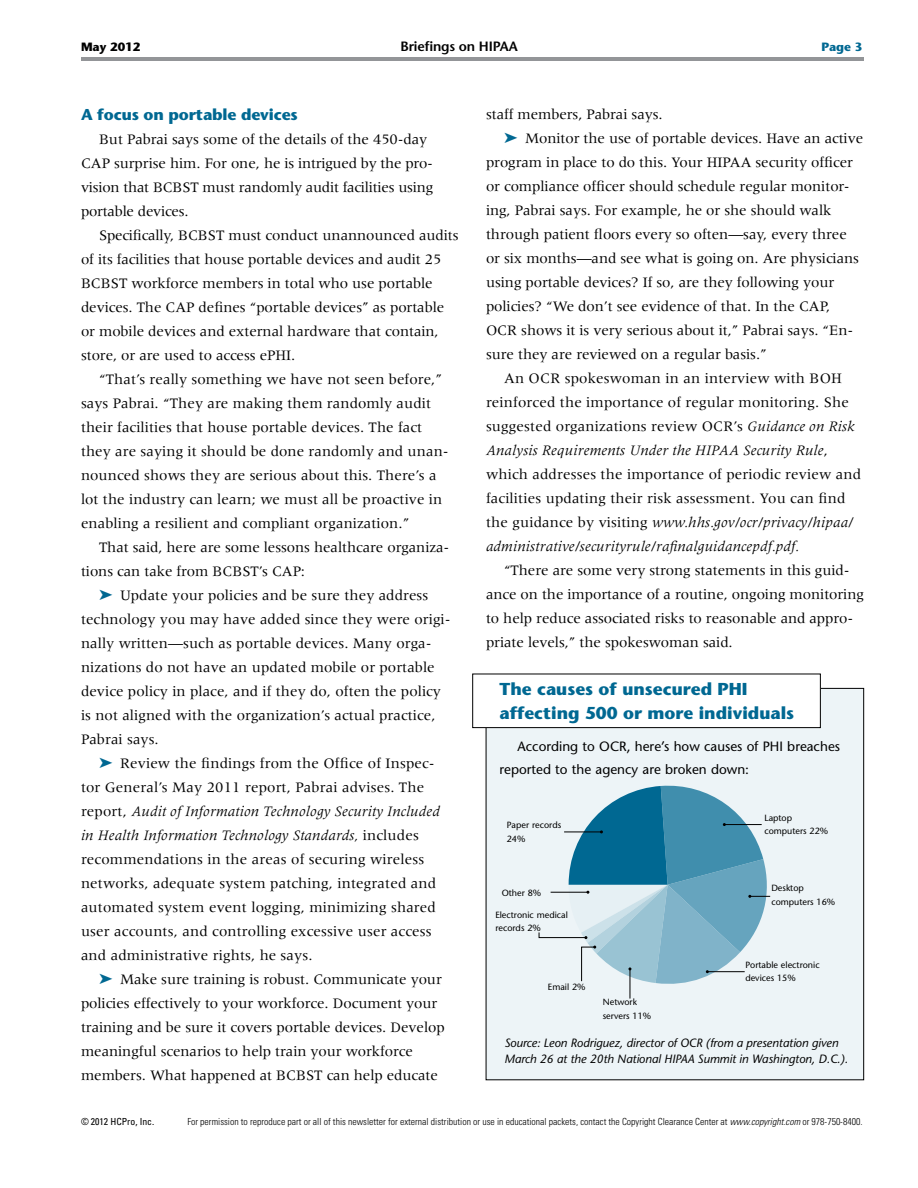
<style>
.page{position:relative;width:918px;height:1188px;background:#fff}
.page>*{position:absolute;margin:0;border:0;box-sizing:border-box;transform-origin:0 0}
.t1{font:700 17.25px/24px "Stone Sans Std";color:#006892}
.t2{font:700 15.75px "Stone Sans Std";letter-spacing:-.01em;color:#006892}
.t3{font:15px/24px "Meridien LT Std";letter-spacing:-.005em;color:#000}
.t4{font:italic 15px "Meridien LT Std";letter-spacing:.01em;color:#000}
.t5{font:500 13.5px/22.5px "Stone Sans Std";color:#000}
.t6{font:600 13.5px "Stone Sans Std";letter-spacing:-.01em;color:#000}
.t7{font:italic 500 12px/16.5px "Stone Sans Std";letter-spacing:-.005em;color:#000}
.t8{font:700 12px "Stone Sans Std";color:#000}
.t9{font:700 12px "Stone Sans Std";color:#006892}
.t10{font:300 condensed 9.75px "Univers LT Std";color:#000}
.t11{font:condensed 9.75px "Univers LT Std";color:#000}
.t12{font:500 9px/13.5px "Stone Sans Std";color:#000}
.s1{color:#006892}
.s2{font-style:italic}
.s3{font-style:normal}
</style>
<div class="page">
<hr style="left:81px;top:57px;width:783px;height:3px;background:#939598">
<div style="left:486px;top:688px;width:378px;height:392px;background:#edf4f7"></div>
<div style="left:473px;top:674px;width:347px;height:54px;background:#fff"></div>
<div style="left:472px;top:674px;width:349px;height:54px;border:1px solid #000"></div>
<hr style="left:630px;top:969px;width:1px;height:30px;background:#000">
<svg style="left:538px;top:785px;width:233px;height:202px"></svg>
<p class="t8" style="left:81px;top:40px;width:61px">May 2012</p>
<p class="t6" style="left:400px;top:38px;width:119px">Briefings on HIPAA</p>
<p class="t9" style="left:821px;top:40px;width:43px">Page 3</p>
<p class="t2" style="left:81px;top:105px;width:218px">A focus on portable devices</p>
<p class="t3" style="left:81px;top:127px;width:354px;text-indent:18px">But Pabrai says some of the details of the 450-day CAP surprise him. For one, he is intrigued by the pro&shy;vision that BCBST must randomly audit facilities using portable devices.</p>
<p class="t3" style="left:81px;top:223px;width:379px;text-indent:18px">Specifically, BCBST must conduct unannounced audits of its facilities that house portable devices and audit 25<br>BCBST workforce members in total who use portable devices. The CAP defines “portable devices” as portable or mobile devices and external hardware that contain, store, or are used to access ePHI.</p>
<p class="t3" style="left:81px;top:367px;width:369px;text-indent:18px">“That’s really something we have not seen before,” says Pabrai. “They are making them randomly audit their facilities that house portable devices. The fact they are saying it should be done randomly and unan&shy;nounced shows they are serious about this. There’s a lot the industry can learn; we must all be proactive in enabling a resilient and compliant organization.”</p>
<p class="t3" style="left:81px;top:535px;width:370px;text-indent:18px">That said, here are some lessons healthcare organiza&shy;tions can take from BCBST’s CAP:</p>
<p class="t3" style="left:81px;top:583px;width:371px;text-indent:18px"><span class="s1">➤</span> Update your policies and be sure they address technology you may have added since they were origi&shy;nally written—such as portable devices. Many orga&shy;nizations do not have an updated mobile or portable device policy in place, and if they do, often the policy is not aligned with the organization’s actual practice, Pabrai says.</p>
<p class="t3" style="left:81px;top:751px;width:360px;text-indent:18px"><span class="s1">➤</span> Review the findings from the Office of Inspec&shy;tor General’s May 2011 report, Pabrai advises. The report, <span class="s2">Audit of Information Technology -Security Included in Health Information -Technology -Standards,</span> includes recommendations in the areas of securing wireless networks, adequate system patching, integrated and automated system event logging, minimizing shared user accounts, and controlling excessive user access and administrative rights, he says.</p>
<p class="t3" style="left:81px;top:967px;width:365px;text-indent:18px"><span class="s1">➤</span> Make sure training is robust. Communicate your policies effectively to your workforce. Document your training and be sure it covers portable devices. Develop meaningful scenarios to help train your workforce members. What happened at BCBST can help educate</p>
<p class="t3" style="left:486px;top:102px;width:178px">staff members, Pabrai says.</p>
<p class="t3" style="left:504px;top:126px;width:361px"><span class="s1">➤</span> Monitor the use of portable devices. Have an active</p>
<p class="t3" style="left:486px;top:150px;width:369px">program in place to do this. Your HIPAA security officer</p>
<p class="t3" style="left:486px;top:174px;width:365px">or compliance officer should schedule regular monitor-</p>
<p class="t3" style="left:486px;top:198px;width:347px">ing, Pabrai says. For example, he or she should walk</p>
<p class="t3" style="left:486px;top:222px;width:362px">through patient floors every so often—say, every three</p>
<p class="t3" style="left:486px;top:246px;width:375px">or six months—and see what is going on. Are physicians</p>
<p class="t3" style="left:486px;top:270px;width:350px">using portable devices? If so, are they following your</p>
<p class="t3" style="left:486px;top:294px;width:346px">policies? “We don’t see evidence of that. In the CAP,</p>
<p class="t3" style="left:486px;top:318px;width:369px">OCR shows it is very serious about it,” Pabrai says. “En-</p>
<p class="t3" style="left:486px;top:342px;width:282px">sure they are reviewed on a regular basis.”</p>
<p class="t3" style="left:504px;top:366px;width:340px">An OCR spokeswoman in an interview with BOH</p>
<p class="t3" style="left:486px;top:390px;width:364px">reinforced the importance of regular monitoring. She</p>
<p class="t3" style="left:486px;top:414px;width:370px">suggested organizations review OCR’s <span class="s2">Guidance on Risk</span></p>
<p class="t4" style="left:486px;top:442px;width:343px">Analysis Requirements Under the HIPAA Security Rule<span class="s3">,</span></p>
<p class="t3" style="left:486px;top:462px;width:377px">which addresses the importance of periodic review and</p>
<p class="t3" style="left:486px;top:486px;width:361px">facilities updating their risk assessment. You can find</p>
<p class="t4" style="left:486px;top:514px;width:373px"><span class="s3">the guidance by visiting</span> www.hhs.gov/ocr/privacy/hipaa/-</p>
<p class="t4" style="left:486px;top:538px;width:315px">administrative/-securityrule/rafinalguidancepdf.pdf.</p>
<p class="t3" style="left:486px;top:558px;width:379px;text-indent:18px">“There are some very strong statements in this guid&shy;ance on the importance of a routine, ongoing monitoring to help reduce associated risks to reasonable and appro&shy;priate levels,” the spokeswoman said.</p>
<p class="t1" style="left:500px;top:677px;width:296px">The causes of unsecured PHI affecting 500 or more individuals</p>
<p class="t5" style="left:499px;top:735px;width:342px;text-indent:18px">According to OCR, here’s how causes of PHI breaches reported to the agency are broken down:</p>
<p class="t12" style="left:507px;top:818px;width:56px">Paper records<br>24%</p>
<p class="t12" style="left:502px;top:886px;width:41px">Other 8%</p>
<p class="t12" style="left:495px;top:908px;width:74px">Electronic medical records 2%</p>
<p class="t12" style="left:548px;top:981px;width:39px">Email 2%</p>
<p class="t12" style="left:603px;top:995px;width:50px">Network servers 11%</p>
<p class="t12" style="left:764px;top:811px;width:65px">Laptop computers 22%</p>
<p class="t12" style="left:771px;top:882px;width:65px">Desktop computers 16%</p>
<p class="t12" style="left:745px;top:958px;width:76px">Portable electronic devices 15%</p>
<p class="t7" style="left:504px;top:1035px;width:345px">Source: Leon Rodriguez, director of OCR (from a presentation given<br>March 26 at the 20th National HIPAA Summit in Washington, D.C.).</p>
<p class="t11" style="left:81px;top:1115px;width:75px">© 2012 HCPro, Inc.</p>
<p class="t10" style="left:187px;top:1116px;width:677px">For permission to reproduce part or all of this newsletter for external distribution or use in educational packets, contact the Copyright Clearance Center at <span class="s2">www.copyright.com</span> or 978-750-8400.</p>
</div>
